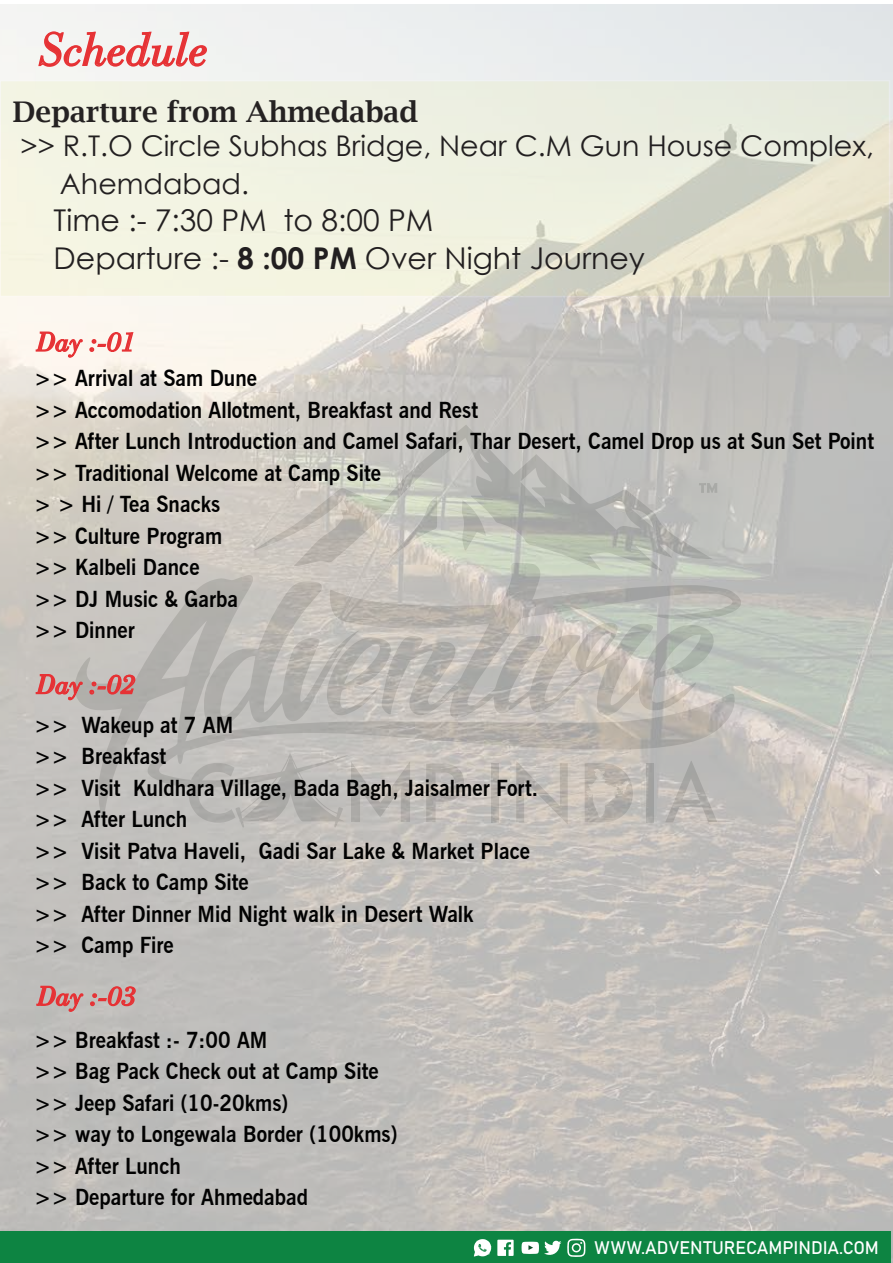
<style>
.page{position:relative;width:893px;height:1263px;background:#fff}
.page>*{position:absolute;margin:0;border:0;box-sizing:border-box;transform-origin:0 0}
.t1{font:italic 49.5px "Bodoni BT";color:#e63235}
.t2{font:30px/37.5px "Century Gothic";color:#221f20}
.t3{font:28.5px/37.5px "Century Gothic";color:#221f20}
.t4{font:600 28.5px "Lucida Bright";color:#252222}
.t5{font:italic 28.5px "Bodoni BT";color:#e63235}
.t6{font:700 22.05px/31.5px "News Gothic BT";color:#020202;scale:.94 1}
.t7{font:18px "Bahnschrift";color:#fff}
.s1{font-weight:700}
</style>
<div class="page">
<img style="left:0;top:4px;width:893px;height:1258px">
<svg style="left:3px;top:83px;width:884px;height:211px;background:#eaebdb"></svg>
<div style="left:0;top:80px;width:890px;height:217px;border:2px solid #fff"></div>
<svg style="left:37px;top:30px;width:171px;height:44px"></svg>
<svg style="left:36px;top:985px;width:101px;height:28px;background:#c99d9c"></svg>
<svg style="left:35px;top:673px;width:101px;height:28px;background:#c69997"></svg>
<svg style="left:35px;top:323px;width:99px;height:36px"></svg>
<div style="left:0;top:1231px;width:891px;height:31px;background:#0d8442"></div>
<svg style="left:474px;top:1239px;width:40px;height:18px"></svg>
<svg style="left:521px;top:1240px;width:40px;height:15px"></svg>
<svg style="left:567px;top:1239px;width:19px;height:18px"></svg>
<h1 class="t1" style="left:40px;top:19px;width:170px">Schedule</h1>
<p class="t4" style="left:13px;top:95px;width:407px">Departure from Ahmedabad</p>
<p class="t3" style="left:60px;top:127px;width:816px;text-indent:-39px">&gt;&gt; R.T.O Circle Subhas Bridge, Near C.M Gun House Complex,<br>Ahemdabad.</p>
<h2 class="t2" style="left:54px;top:201px;width:593px">Time :- 7:30 PM to 8:00 PM<br>Departure :- <span class="s1">8 :00 PM</span> Over Night Journey</h2>
<p class="t5" style="left:37px;top:324px;width:100px">Day :-01</p>
<p class="t6" style="left:34px;top:362px;width:895px">&gt;&gt; Arrival at Sam Dune<br>&gt;&gt; Accomodation Allotment, Breakfast and Rest<br>&gt;&gt; After Lunch Introduction and Camel Safari, Thar Desert, Camel Drop us at Sun Set Point &gt;&gt; Traditional Welcome at Camp Site<br>&gt; &gt; Hi / Tea Snacks<br>&gt;&gt; Culture Program<br>&gt;&gt; Kalbeli Dance<br>&gt;&gt; DJ Music &amp; Garba<br>&gt;&gt; Dinner</p>
<p class="t5" style="left:37px;top:667px;width:100px">Day :-02</p>
<p class="t6" style="left:34px;top:709px;width:538px">&gt;&gt; Wakeup at 7 AM<br>&gt;&gt; Breakfast<br>&gt;&gt; Visit Kuldhara Village, Bada Bagh, Jaisalmer Fort. &gt;&gt; After Lunch<br>&gt;&gt; Visit Patva Haveli, Gadi Sar Lake &amp; Market Place &gt;&gt; Back to Camp Site<br>&gt;&gt; After Dinner Mid Night walk in Desert Walk<br>&gt;&gt; Camp Fire</p>
<p class="t5" style="left:38px;top:978px;width:100px">Day :-03</p>
<p class="t6" style="left:34px;top:1024px;width:388px">&gt;&gt; Breakfast :- 7:00 AM<br>&gt;&gt; Bag Pack Check out at Camp Site &gt;&gt; Jeep Safari (10-20kms)<br>&gt;&gt; way to Longewala Border (100kms) &gt;&gt; After Lunch<br>&gt;&gt; Departure for Ahmedabad</p>
<p class="t7" style="left:595px;top:1234px;width:286px">WWW.ADVENTURECAMPINDIA.COM</p>
</div>
